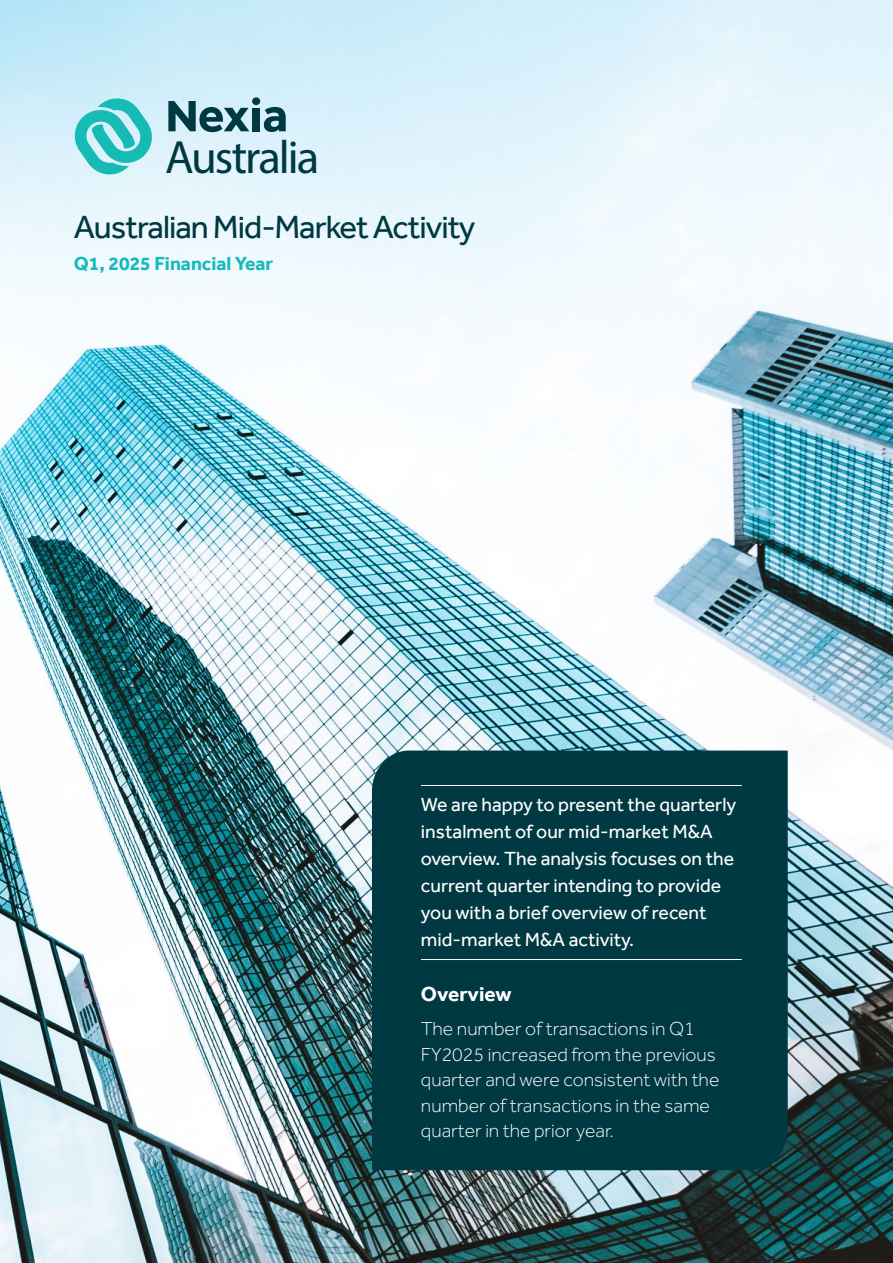
<style>
.page{position:relative;width:893px;height:1263px;background:#fff}
.page>*{position:absolute;margin:0;border:0;box-sizing:border-box;transform-origin:0 0}
.t1{font:46.8px "Nexia Effra";letter-spacing:-.045em;color:#003942}
.t2{font:33px "Effra";letter-spacing:-.03em;color:#003942}
.t3{font:700 21px "Effra";color:#fff}
.t4{font:19.5px/27px "Effra";color:#fff}
.t5{font:300 19.5px/25.5px "Effra";color:#fff}
.t6{font:700 19.5px "Effra";color:#14bbbb}
</style>
<div class="page">
<img style="left:0;top:0;width:893px;height:1263px">
<div style="left:372px;top:750px;width:416px;height:420px;background:#003942"></div>
<hr style="left:421px;top:785px;width:321px;height:1px;background:#fff">
<hr style="left:421px;top:959px;width:321px;height:1px;background:#fff">
<svg style="left:75px;top:97px;width:80px;height:81px;background:#79d6d9"></svg>
<div style="left:252px;top:97px;width:8px;height:8px;background:#003942;border-radius:50%"></div>
<div style="left:253px;top:108px;width:7px;height:23px;background:#003942"></div>
<svg style="left:264px;top:107px;width:22px;height:25px"></svg>
<svg style="left:168px;top:101px;width:81px;height:31px;background:#68919b"></svg>
<h1 class="t1" style="left:165px;top:128px;width:156px">Australia</h1>
<h2 class="t2" style="left:74px;top:208px;width:403px">Australian Mid-Market Activity</h2>
<p class="t6" style="left:74px;top:252px;width:201px">Q1, 2025 Financial Year</p>
<p class="t4" style="left:421px;top:791px;width:317px">We are happy to present the quarterly instalment of our mid-market M&amp;A overview. The analysis focuses on the current quarter intending to provide you with a brief overview of recent mid-market M&amp;A activity.</p>
<p class="t3" style="left:421px;top:981px;width:92px">Overview</p>
<p class="t5" style="left:421px;top:1016px;width:300px">The number of transactions in Q1<br>FY2025 increased from the previous quarter and were consistent with the number of transactions in the same quarter in the prior year.</p>
</div>
